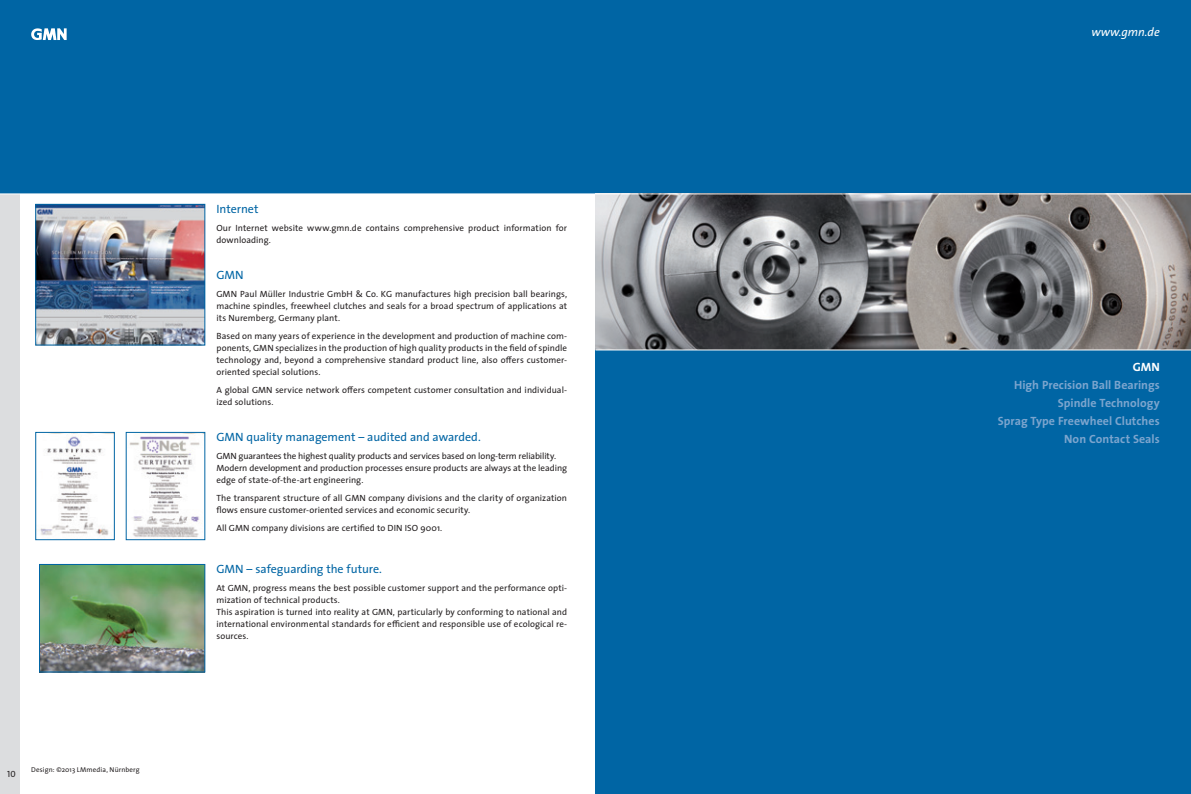
<style>
.page{position:relative;width:1191px;height:794px;background:#fff}
.page>*{position:absolute;margin:0;border:0;box-sizing:border-box;transform-origin:0 0}
.t1{font:700 12px/18px "The Sans";letter-spacing:.005em;color:#7ca5ce;text-align:right}
.t2{font:12px "The Sans";letter-spacing:-.005em;color:#0065a4}
.t3{font:italic 12px "The Sans";color:#fff}
.t4{font:700 12px "The Sans";color:#fff}
.t5{font:9px/12px "The Sans";letter-spacing:.01em;color:#231f20}
.t6{font:9px "The Sans Regular Caps";color:#231f20}
.t7{font:7px "The Sans";letter-spacing:.015em;color:#231f20}
</style>
<div class="page">
<div style="left:0;top:0;width:20px;height:794px;background:#dcdddf"></div>
<div style="left:0;top:0;width:595px;height:194px;background:#0065a4"></div>
<div style="left:595px;top:0;width:596px;height:794px;background:#0065a4"></div>
<img style="left:40px;top:434px;width:69px;height:102px">
<div style="left:35px;top:432px;width:80px;height:108px;border:1px solid #0065a4"></div>
<img style="left:129px;top:436px;width:71px;height:102px">
<div style="left:126px;top:432px;width:79px;height:108px;border:1px solid #0065a4"></div>
<img style="left:595px;top:195px;width:596px;height:155px">
<img style="left:41px;top:566px;width:162px;height:104px">
<div style="left:39px;top:564px;width:166px;height:108px;border:1px solid #0065a4"></div>
<hr style="left:0;top:194px;width:1191px;height:1px;background:#fff">
<hr style="left:595px;top:350px;width:596px;height:1px;background:#fff">
<img style="left:37px;top:206px;width:166px;height:137px">
<div style="left:35px;top:204px;width:170px;height:141px;border:1px solid #0065a4"></div>
<svg style="left:31px;top:28px;width:36px;height:12px"></svg>
<p class="t6" style="left:7px;top:769px;width:10px">10</p>
<p class="t7" style="left:31px;top:764px;width:110px">Design: ©2013 LMmedia, Nürnberg</p>
<h1 class="t2" style="left:216px;top:199px;width:44px">Internet</h1>
<p class="t5" style="left:216px;top:222px;width:352px">Our Internet website www.gmn.de contains comprehensive product information for downloading.</p>
<h1 class="t2" style="left:216px;top:265px;width:29px">GMN</h1>
<p class="t5" style="left:216px;top:288px;width:352px;text-align:justify">GMN Paul Müller Industrie GmbH &amp; Co. KG manufactures high precision ball bearings, machine spindles, freewheel clutches and seals for a broad spectrum of applications at its Nuremberg, Germany plant.</p>
<p class="t5" style="left:216px;top:330px;width:352px;text-align:justify">Based on many years of experience in the development and production of machine com&shy;ponents, GMN specializes in the production of high quality products in the field of spindle technology and, beyond a comprehensive standard product line, also offers customer&shy;oriented special solutions.</p>
<p class="t5" style="left:216px;top:384px;width:352px">A global GMN service network offers competent customer consultation and individual&shy;ized solutions.</p>
<h1 class="t2" style="left:216px;top:427px;width:266px">GMN quality management – audited and awarded.</h1>
<p class="t5" style="left:216px;top:450px;width:352px">GMN guarantees the highest quality products and services based on long-term reliability.<br>Modern development and production processes ensure products are always at the leading edge of state-of-the-art engineering.</p>
<p class="t5" style="left:216px;top:492px;width:352px">The transparent structure of all GMN company divisions and the clarity of organization flows ensure customer-oriented services and economic security.</p>
<p class="t5" style="left:216px;top:522px;width:227px">All GMN company divisions are certified to DIN ISO 9001.</p>
<h1 class="t2" style="left:216px;top:559px;width:167px">GMN – safeguarding the future.</h1>
<p class="t5" style="left:216px;top:582px;width:352px">At GMN, progress means the best possible customer support and the performance opti&shy;mization of technical products.<br>This aspiration is turned into reality at GMN, particularly by conforming to national and international environmental standards for efficient and responsible use of ecological re&shy;sources.</p>
<h1 class="t3" style="left:1091px;top:22px;width:70px">www.gmn.de</h1>
<h1 class="t4" style="left:1132px;top:357px;width:29px">GMN</h1>
<h1 class="t1" style="left:997px;top:375px;width:163px">High Precision Ball Bearings<br>Spindle Technology<br>Sprag Type Freewheel Clutches<br>Non Contact Seals</h1>
</div>
